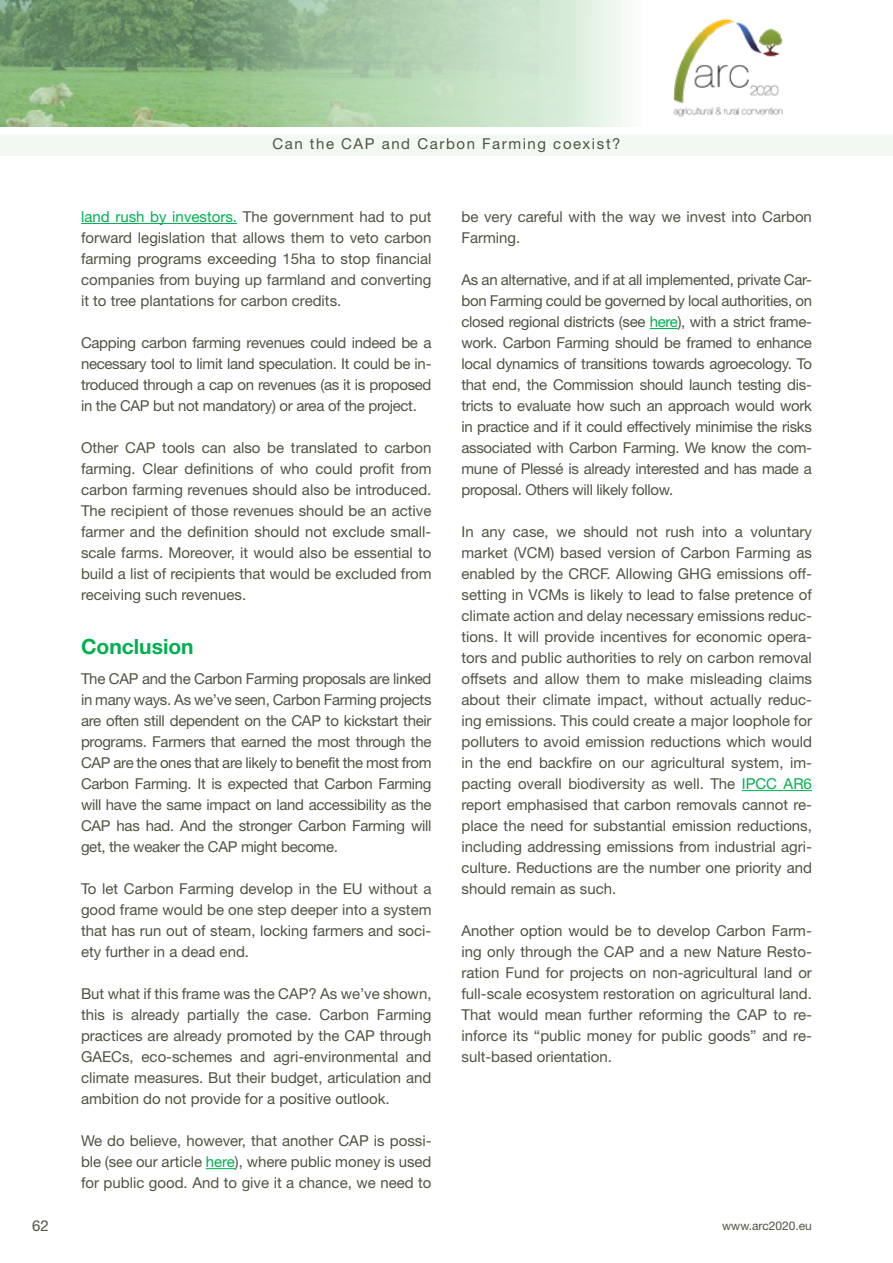
<style>
.page{position:relative;width:893px;height:1263px;background:#fff}
.page>*{position:absolute;margin:0;border:0;box-sizing:border-box;transform-origin:0 0}
.t1{font:700 21px "Helvetica Neue LT Std";color:#00b04f}
.t2{font:15px/21px "Helvetica Neue LT Std";color:#525243;text-align:justify}
.t3{font:15px "Helvetica Neue LT Std";letter-spacing:.105em;color:#525243}
.t4{font:12px "Helvetica Neue LT Std";color:#525243}
.s1{color:#00b04f}
</style>
<div class="page">
<svg style="left:0;top:0;width:625px;height:127px;background:#a2c39d"></svg>
<div style="left:0;top:134px;width:893px;height:22px;background:#f2f9f2"></div>
<img style="left:673px;top:18px;width:110px;height:100px">
<hr style="left:81px;top:223px;width:156px;height:1px;background:#00b04f">
<svg style="left:206px;top:1168px;width:29px;height:1px"></svg>
<svg style="left:650px;top:328px;width:28px;height:1px"></svg>
<hr style="left:742px;top:790px;width:70px;height:1px;background:#00b04f">
<p class="t3" style="left:272px;top:134px;width:350px">Can the CAP and Carbon Farming coexist?</p>
<p class="t2" style="left:81px;top:206px;width:352px"><span class="s1">land rush by investors.</span> The government had to put forward legislation that allows them to veto carbon farming programs exceeding 15ha to stop financial companies from buying up farmland and converting it to tree plantations for carbon credits.</p>
<p class="t2" style="left:81px;top:332px;width:352px">Capping carbon farming revenues could indeed be a necessary tool to limit land speculation. It could be in&shy;troduced through a cap on revenues (as it is proposed in the CAP but not mandatory) or area of the project.</p>
<p class="t2" style="left:81px;top:437px;width:352px">Other CAP tools can also be translated to carbon farming. Clear definitions of who could profit from carbon farming revenues should also be introduced.<br>The recipient of those revenues should be an active farmer and the definition should not exclude small&shy;scale farms. Moreover, it would also be essential to build a list of recipients that would be excluded from receiving such revenues.</p>
<h1 class="t1" style="left:81px;top:634px;width:114px">Conclusion</h1>
<p class="t2" style="left:81px;top:668px;width:352px">The CAP and the Carbon Farming proposals are linked in many ways. As we’ve seen, Carbon Farming projects are often still dependent on the CAP to kickstart their programs. Farmers that earned the most through the CAP are the ones that are likely to benefit the most from Carbon Farming. It is expected that Carbon Farming will have the same impact on land accessibility as the CAP has had. And the stronger Carbon Farming will get, the weaker the CAP might become.</p>
<p class="t2" style="left:81px;top:878px;width:352px">To let Carbon Farming develop in the EU without a good frame would be one step deeper into a system that has run out of steam, locking farmers and soci&shy;ety further in a dead end.</p>
<p class="t2" style="left:81px;top:983px;width:352px">But what if this frame was the CAP? As we’ve shown, this is already partially the case. Carbon Farming practices are already promoted by the CAP through GAECs, eco-schemes and agri-environmental and climate measures. But their budget, articulation and ambition do not provide for a positive outlook.</p>
<p class="t2" style="left:81px;top:1130px;width:352px">We do believe, however, that another CAP is possi&shy;ble (see our article <span class="s1">here</span>), where public money is used for public good. And to give it a chance, we need to</p>
<p class="t2" style="left:461px;top:206px;width:352px">be very careful with the way we invest into Carbon<br>Farming.</p>
<p class="t2" style="left:461px;top:269px;width:352px">As an alternative, and if at all implemented, private Car&shy;bon Farming could be governed by local authorities, on closed regional districts (see <span class="s1">here</span>), with a strict frame&shy;work. Carbon Farming should be framed to enhance local dynamics of transitions towards agroecology. To that end, the Commission should launch testing dis&shy;tricts to evaluate how such an approach would work in practice and if it could effectively minimise the risks associated with Carbon Farming. We know the com&shy;mune of Plessé is already interested and has made a proposal. Others will likely follow.</p>
<p class="t2" style="left:461px;top:521px;width:352px">In any case, we should not rush into a voluntary market (VCM) based version of Carbon Farming as enabled by the CRCF. Allowing GHG emissions off&shy;setting in VCMs is likely to lead to false pretence of climate action and delay necessary emissions reduc&shy;tions. It will provide incentives for economic opera&shy;tors and public authorities to rely on carbon removal offsets and allow them to make misleading claims about their climate impact, without actually reduc&shy;ing emissions. This could create a major loophole for polluters to avoid emission reductions which would in the end backfire on our agricultural system, im&shy;pacting overall biodiversity as well. The <span class="s1">IPCC AR6 </span>report emphasised that carbon removals cannot re&shy;place the need for substantial emission reductions, including addressing emissions from industrial agri&shy;culture. Reductions are the number one priority and should remain as such.</p>
<p class="t2" style="left:461px;top:920px;width:352px">Another option would be to develop Carbon Farm&shy;ing only through the CAP and a new Nature Resto&shy;ration Fund for projects on non-agricultural land or full-scale ecosystem restoration on agricultural land.<br>That would mean further reforming the CAP to re&shy;inforce its “public money for public goods” and re&shy;sult-based orientation.</p>
<p class="t2" style="left:32px;top:1215px;width:18px">62</p>
<p class="t4" style="left:722px;top:1218px;width:91px">www.arc2020.eu</p>
</div>
